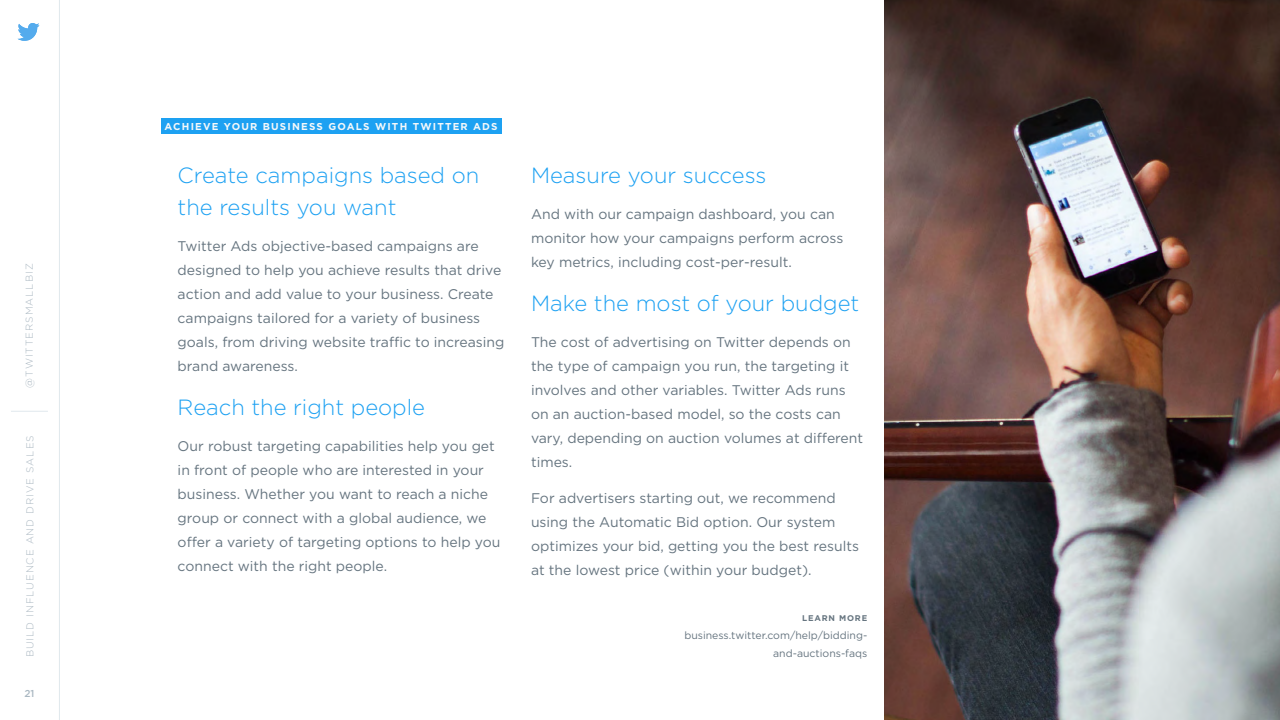
<style>
.page{position:relative;width:1280px;height:720px;background:#fff}
.page>*{position:absolute;margin:0;border:0;box-sizing:border-box;transform-origin:0 0}
.t1{font:300 22px/32px "Gotham";color:#1da1f2}
.t2{font:14px/24px "Gotham";color:#667580}
.t3{font:10.5px/18px "Gotham";color:#667580;text-align:right}
.t4{font:300 10px "Gotham";letter-spacing:.1em;color:#abb8c2}
.t5{font:700 10px "Gotham";letter-spacing:.12em;color:#f5f8fa}
.t6{font:500 10px "Gotham";color:#aab8c2}
.t7{font:700 8.2px "Gotham";letter-spacing:.1em;color:#667580}
</style>
<div class="page">
<svg style="left:18px;top:23px;width:21px;height:18px"></svg>
<hr style="left:11px;top:411px;width:37px;height:1px;background:#e0e8ed">
<hr style="left:59px;top:0;width:1px;height:720px;background:#e0e8ed">
<div style="left:161px;top:118px;width:341px;height:16px;background:#1da1f2"></div>
<img style="left:884px;top:0;width:396px;height:720px">
<p class="t4" style="left:23px;top:388px;width:126px;rotate:-90deg">@TWITTERSMALLBIZ</p>
<p class="t4" style="left:24px;top:657px;width:224px;rotate:-90deg">BUILD INFLUENCE AND DRIVE SALES</p>
<p class="t6" style="left:24px;top:687px;width:12px">21</p>
<p class="t5" style="left:165px;top:120px;width:334px">ACHIEVE YOUR BUSINESS GOALS WITH TWITTER ADS</p>
<h1 class="t1" style="left:178px;top:158px;width:303px">Create campaigns based on the results you want</h1>
<p class="t2" style="left:178px;top:233px;width:328px">Twitter Ads objective-based campaigns are designed to help you achieve results that drive action and add value to your business. Create campaigns tailored for a variety of business goals, from driving website traffic to increasing brand awareness.</p>
<h1 class="t1" style="left:178px;top:390px;width:249px">Reach the right people</h1>
<p class="t2" style="left:178px;top:433px;width:324px">Our robust targeting capabilities help you get in front of people who are interested in your business. Whether you want to reach a niche group or connect with a global audience, we offer a variety of targeting options to help you connect with the right people.</p>
<h1 class="t1" style="left:531px;top:158px;width:237px">Measure your success</h1>
<p class="t2" style="left:531px;top:201px;width:314px">And with our campaign dashboard, you can monitor how your campaigns perform across key metrics, including cost-per-result.</p>
<h1 class="t1" style="left:531px;top:286px;width:330px">Make the most of your budget</h1>
<p class="t2" style="left:531px;top:329px;width:334px">The cost of advertising on Twitter depends on the type of campaign you run, the targeting it involves and other variables. Twitter Ads runs on an auction-based model, so the costs can vary, depending on auction volumes at different times.</p>
<p class="t2" style="left:531px;top:485px;width:330px">For advertisers starting out, we recommend using the Automatic Bid option. Our system optimizes your bid, getting you the best results at the lowest price (within your budget).</p>
<p class="t7" style="left:802px;top:613px;width:67px">LEARN MORE</p>
<p class="t3" style="left:684px;top:627px;width:184px">business.twitter.com/help/bidding&shy;and-auctions-faqs</p>
</div>
